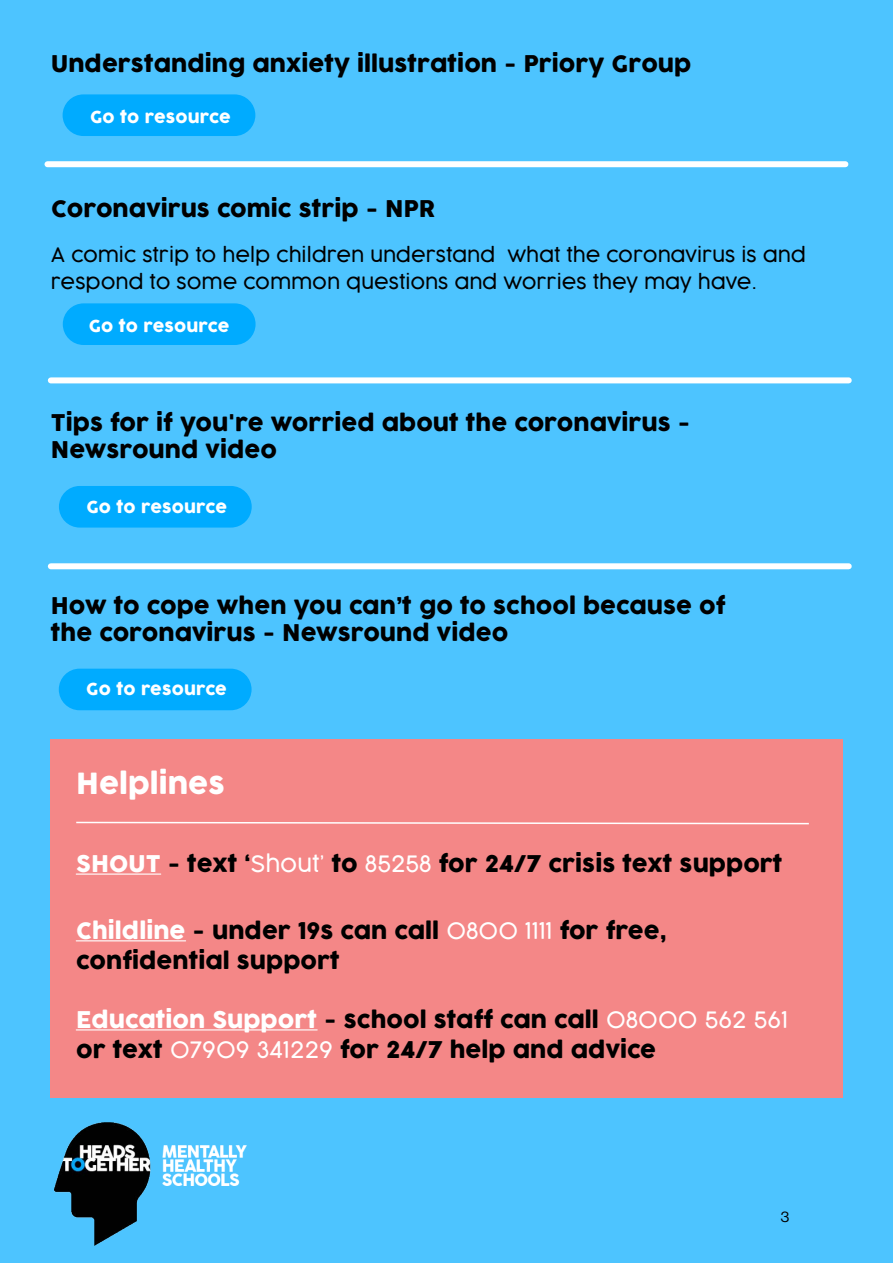
<style>
.page{position:relative;width:893px;height:1263px;background:#fff}
.page>*{position:absolute;margin:0;border:0;box-sizing:border-box;transform-origin:0 0}
.t1{font:28.5px "Cocogoose";color:#fff}
.t2{font:22.5px/27px "Cocogoose";color:#000}
.t3{font:300 19.5px/27px "Cocogoose";color:#000}
.t4{font:16.5px "Cocogoose";letter-spacing:.01em;color:#fff}
.t5{font:15px "N Haas Grotesk DS Pro 55 Rg";color:#000}
.s1{color:#fff}
.s2{font-weight:300;color:#fff}
</style>
<div class="page">
<div style="left:0;top:0;width:892px;height:1263px;background:#4dc4ff"></div>
<div style="left:50px;top:739px;width:793px;height:358px;background:#f48787"></div>
<div style="left:51px;top:377px;width:798px;height:6px;background:#fff"></div>
<div style="left:59px;top:486px;width:193px;height:42px;background:#00abff;border-radius:21px"></div>
<div style="left:51px;top:563px;width:798px;height:6px;background:#fff"></div>
<div style="left:59px;top:669px;width:193px;height:41px;background:#00abff;border-radius:21px"></div>
<hr style="left:76px;top:873px;width:85px;height:2px;background:#fff">
<hr style="left:76px;top:940px;width:110px;height:1px;background:#fff">
<hr style="left:76px;top:1029px;width:241px;height:1px;background:#fff">
<svg style="left:76px;top:821px;width:733px;height:4px"></svg>
<div style="left:63px;top:94px;width:192px;height:42px;background:#00abff;border-radius:21px"></div>
<div style="left:63px;top:303px;width:193px;height:42px;background:#00abff;border-radius:21px"></div>
<div style="left:47px;top:161px;width:798px;height:6px;background:#fff"></div>
<img style="left:54px;top:1123px;width:193px;height:122px">
<p class="t2" style="left:51px;top:52px;width:642px">Understanding anxiety illustration - Priory Group</p>
<p class="t4" style="left:90px;top:105px;width:142px">Go to resource</p>
<p class="t2" style="left:51px;top:196px;width:385px">Coronavirus comic strip - NPR</p>
<p class="t3" style="left:51px;top:241px;width:756px">A comic strip to help children understand what the coronavirus is and respond to some common questions and worries they may have.</p>
<p class="t4" style="left:89px;top:314px;width:142px">Go to resource</p>
<p class="t2" style="left:51px;top:410px;width:641px">Tips for if you're worried about the coronavirus -<br>Newsround video</p>
<p class="t4" style="left:86px;top:495px;width:142px">Go to resource</p>
<p class="t2" style="left:51px;top:593px;width:676px">How to cope when you can’t go to school because of the coronavirus - Newsround video</p>
<p class="t4" style="left:86px;top:678px;width:142px">Go to resource</p>
<p class="t1" style="left:76px;top:763px;width:150px">Helplines</p>
<p class="t2" style="left:76px;top:852px;width:708px"><span class="s1">SHOUT</span> - text ‘<span class="s2">Shout’</span> to <span class="s2">85258</span> for 24/7 crisis text support</p>
<p class="t2" style="left:76px;top:917px;width:592px;line-height:30px"><span class="s1">Childline</span> - under 19s can call <span class="s2">0800 1111</span> for free, confidential support</p>
<p class="t2" style="left:76px;top:1006px;width:713px;line-height:30px"><span class="s1">Education Support</span> - school staff can call <span class="s2">08000 562 561 </span>or text <span class="s2">07909 341229</span> for 24/7 help and advice</p>
<p class="t5" style="left:781px;top:1208px;width:10px">3</p>
</div>
